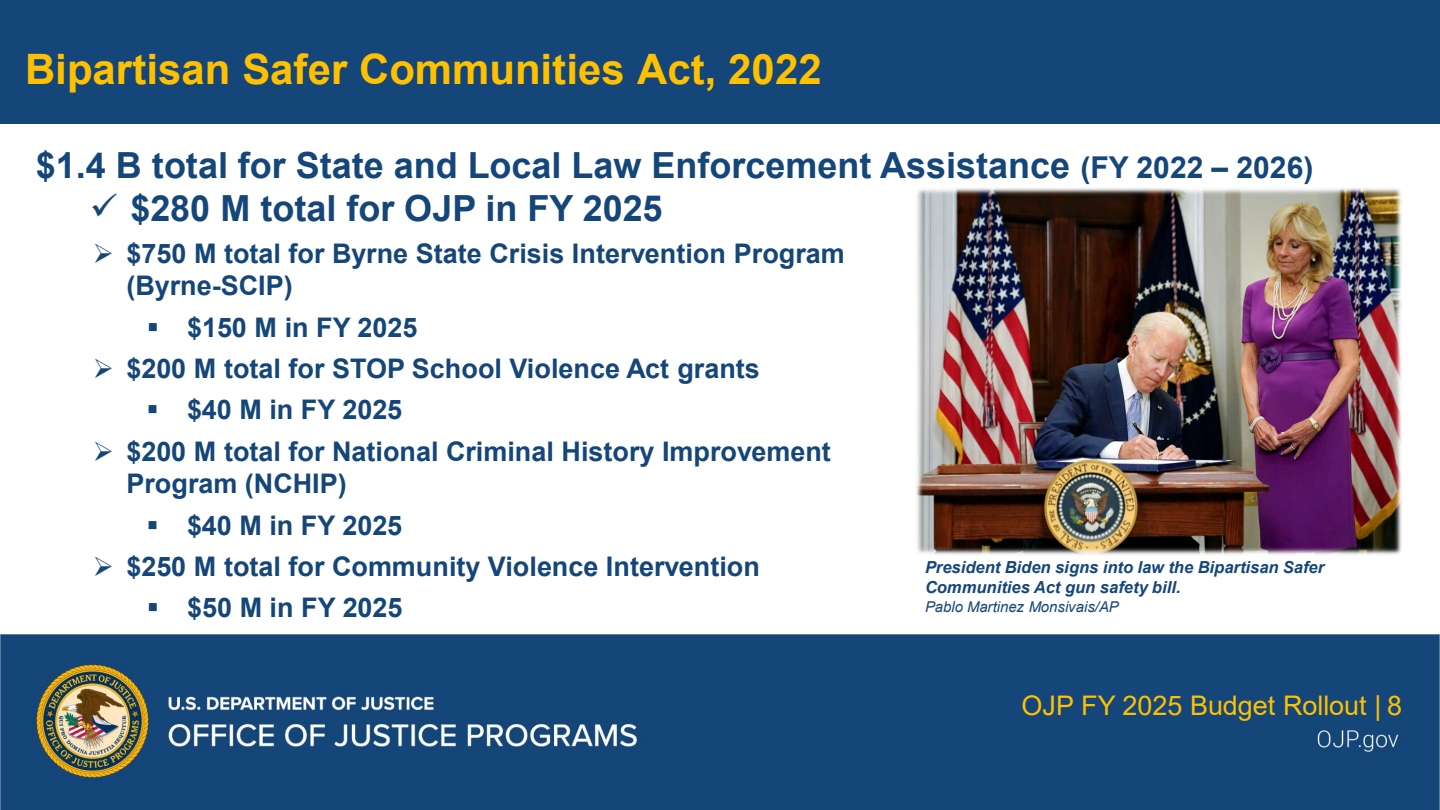
<style>
.page{position:relative;width:1440px;height:810px;background:#fff}
.page>*{position:absolute;margin:0;border:0;box-sizing:border-box;transform-origin:0 0}
.t1{font:700 42px "Arial";color:#ffc000}
.t2{font:700 36px "Arial";color:#154679}
.t3{font:700 27px/32.4px "Arial";color:#154679}
.t4{font:27px "Arial";letter-spacing:-.005em;color:#ffc000}
.t5{font:italic 700 16.5px/19.8px "Arial";color:#154679}
.t6{font:italic 15px "Arial";color:#154679}
.s1{font-size:30px}
</style>
<div class="page">
<div style="left:0;top:0;width:1440px;height:123px;background:#154679"></div>
<img style="left:916px;top:188px;width:486px;height:367px">
<img style="left:0;top:634px;width:1440px;height:176px">
<p class="t1" style="left:25px;top:40px;width:798px">Bipartisan Safer Communities Act, 2022</p>
<p class="t2" style="left:36px;top:140px;width:1279px">$1.4 B total for State and Local Law Enforcement Assistance <span class="s1">(FY 2022 – 2026)</span></p>
<p class="t2" style="left:90px;top:183px;width:574px">✓ $280 M total for OJP in FY 2025</p>
<p class="t3" style="left:127px;top:237px;width:720px;text-indent:-34px">➢ $750 M total for Byrne State Crisis Intervention Program (Byrne-SCIP)</p>
<p class="t3" style="left:147px;top:311px;width:272px">▪ $150 M in FY 2025</p>
<p class="t3" style="left:93px;top:353px;width:669px">➢ $200 M total for STOP School Violence Act grants</p>
<p class="t3" style="left:147px;top:394px;width:257px">▪ $40 M in FY 2025</p>
<p class="t3" style="left:127px;top:435px;width:706px;text-indent:-34px">➢ $200 M total for National Criminal History Improvement<br>Program (NCHIP)</p>
<p class="t3" style="left:147px;top:509px;width:257px">▪ $40 M in FY 2025</p>
<p class="t3" style="left:93px;top:551px;width:669px">➢ $250 M total for Community Violence Intervention</p>
<p class="t3" style="left:147px;top:592px;width:257px">▪ $50 M in FY 2025</p>
<p class="t5" style="left:925px;top:558px;width:401px">President Biden signs into law the Bipartisan Safer<br>Communities Act gun safety bill.</p>
<p class="t6" style="left:925px;top:597px;width:195px">Pablo Martinez Monsivais/AP</p>
<p class="t4" style="left:1022px;top:687px;width:382px">OJP FY 2025 Budget Rollout | 8</p>
</div>
